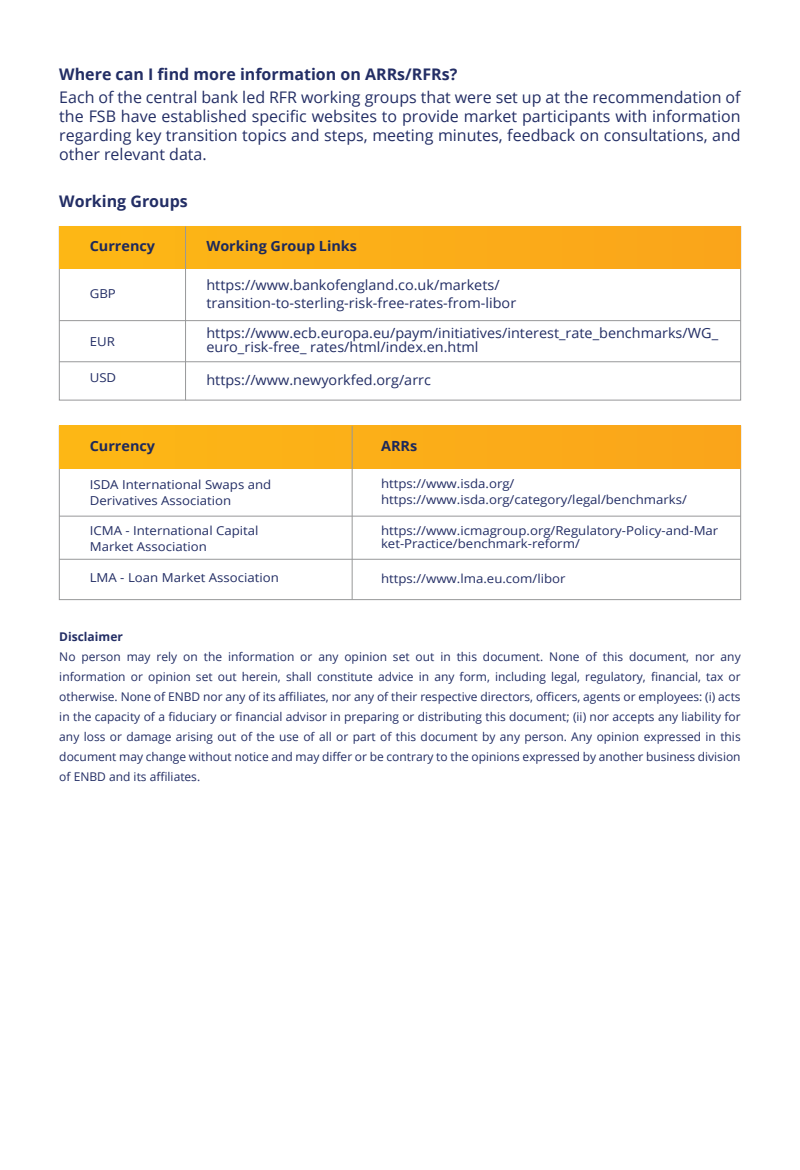
<style>
.page{position:relative;width:800px;height:1170px;background:#fff}
.page>*{position:absolute;margin:0;border:0;box-sizing:border-box;transform-origin:0 0}
.t1{font:16px/19.2px "Open Sans";color:#232e65;text-align:justify}
.t2{font:700 16px "Open Sans";color:#232e65}
.t3{font:14px/18px "Open Sans";color:#232e65}
.t4{font:700 14px "Open Sans";color:#1d295b}
.t5{font:12.3px/16.5px "Open Sans";color:#232e65;scale:1.07 1}
.t6{font:12px/20px "Open Sans";color:#232e65;text-align:justify}
.t7{font:700 12px "Open Sans";color:#232e65}
</style>
<div class="page">
<div style="left:59px;top:226px;width:682px;height:43px;background:#fbae18"></div>
<hr style="left:59px;top:320px;width:682px;height:1px;background:#979899">
<hr style="left:59px;top:361px;width:682px;height:1px;background:#979899">
<hr style="left:185px;top:226px;width:1px;height:174px;background:#979899">
<div style="left:59px;top:426px;width:682px;height:42px;background:#fbae18"></div>
<hr style="left:59px;top:516px;width:682px;height:1px;background:#979899">
<hr style="left:59px;top:559px;width:682px;height:1px;background:#979899">
<hr style="left:352px;top:426px;width:1px;height:174px;background:#979899">
<h1 class="t2" style="left:59px;top:62px;width:400px">Where can I find more information on ARRs/RFRs?</h1>
<p class="t1" style="left:59px;top:87px;width:683px">Each of the central bank led RFR working groups that were set up at the recommendation of the FSB have established specific websites to provide market participants with information regarding key transition topics and steps, meeting minutes, feedback on consultations, and other relevant data.</p>
<h1 class="t2" style="left:59px;top:190px;width:130px">Working Groups</h1>
<p class="t4" style="left:90px;top:236px;width:67px">Currency</p>
<p class="t5" style="left:90px;top:285px;width:26px">GBP</p>
<p class="t5" style="left:90px;top:333px;width:25px">EUR</p>
<p class="t5" style="left:90px;top:369px;width:26px">USD</p>
<p class="t4" style="left:206px;top:236px;width:152px">Working Group Links</p>
<p class="t3" style="left:206px;top:276px;width:311px">https://www.bankofengland.co.uk/markets/ transition-to-sterling-risk-free-rates-from-libor</p>
<p class="t3" style="left:206px;top:326px;width:513px;line-height:14px">https://www.ecb.europa.eu/paym/initiatives/interest_rate_benchmarks/WG_ euro_risk-free_ rates/html/index.en.html</p>
<p class="t3" style="left:206px;top:371px;width:226px">https://www.newyorkfed.org/arrc</p>
<p class="t4" style="left:90px;top:436px;width:67px">Currency</p>
<p class="t4" style="left:381px;top:436px;width:38px">ARRs</p>
<p class="t5" style="left:90px;top:476px;width:171px">ISDA International Swaps and<br>Derivatives Association</p>
<p class="t5" style="left:381px;top:475px;width:287px">https://www.isda.org/ https://www.isda.org/category/legal/benchmarks/</p>
<p class="t5" style="left:90px;top:522px;width:159px">ICMA - International Capital<br>Market Association</p>
<p class="t5" style="left:90px;top:569px;width:178px">LMA - Loan Market Association</p>
<p class="t5" style="left:381px;top:523px;width:317px;line-height:13px">https://www.icmagroup.org/Regulatory-Policy-and-Mar ket-Practice/benchmark-reform/</p>
<p class="t5" style="left:381px;top:570px;width:174px">https://www.lma.eu.com/libor</p>
<p class="t7" style="left:59px;top:628px;width:65px">Disclaimer</p>
<p class="t6" style="left:59px;top:646px;width:683px">No person may rely on the information or any opinion set out in this document. None of this document, nor any information or opinion set out herein, shall constitute advice in any form, including legal, regulatory, financial, tax or otherwise. None of ENBD nor any of its affiliates, nor any of their respective directors, officers, agents or employees: (i) acts in the capacity of a fiduciary or financial advisor in preparing or distributing this document; (ii) nor accepts any liability for any loss or damage arising out of the use of all or part of this document by any person. Any opinion expressed in this document may change without notice and may differ or be contrary to the opinions expressed by another business division of ENBD and its affiliates.</p>
</div>
